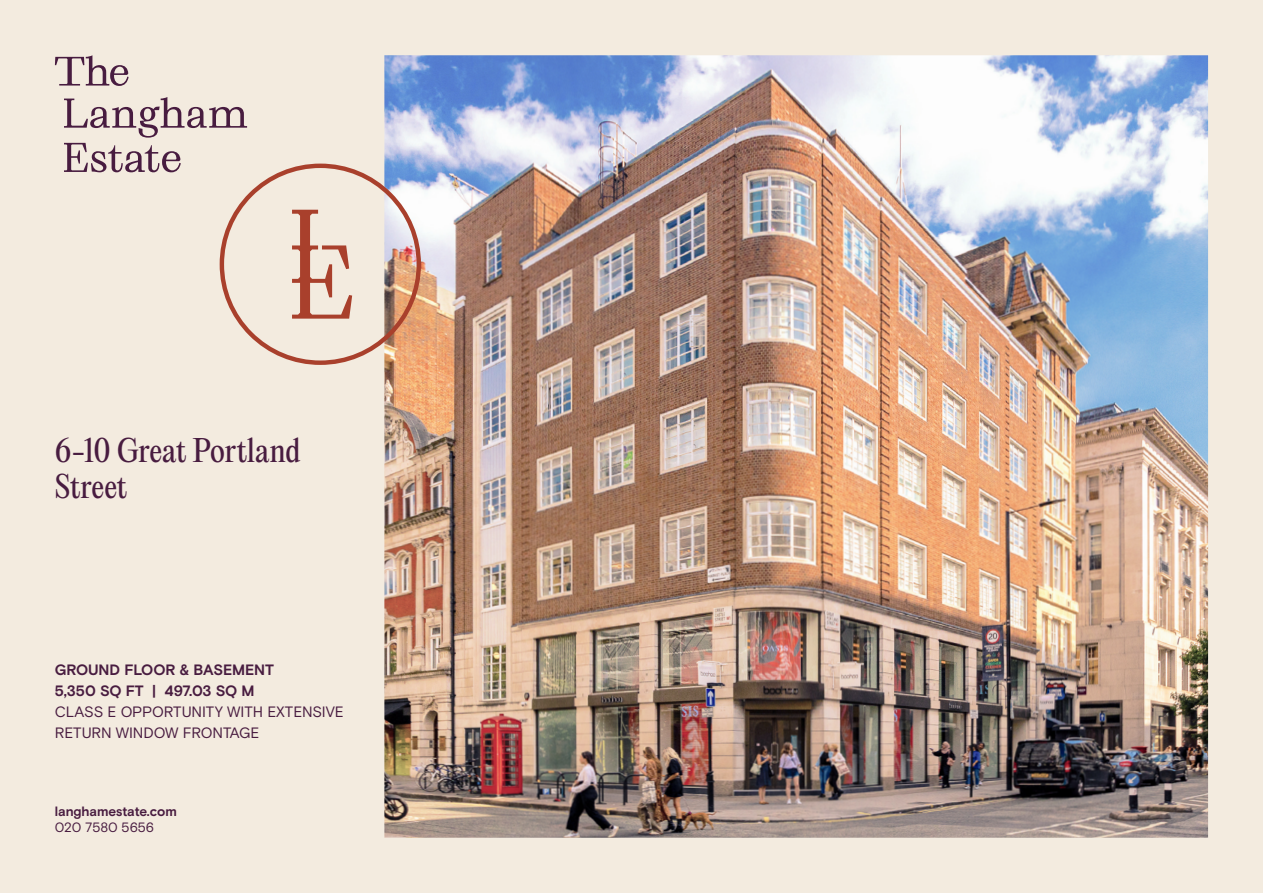
<style>
.page{position:relative;width:1263px;height:893px;background:#f3ebdf}
.page>*{position:absolute;margin:0;border:0;box-sizing:border-box;transform-origin:0 0}
.Pull_out_L{font:30px/36px "PP Editorial New";letter-spacing:-.01em;color:#481c40}
.LARGE_STATEMENT_CHARCOAL{font:15px/21px "Basis Grotesque Pro";letter-spacing:-.01em;color:#481c40}
.LARGE_STATEMENT_CHARCOAL-2{font:700 15px "Basis Grotesque Pro";letter-spacing:-.015em;color:#481c40}
.LARGE_STATEMENT_CHARCOAL-3{font:700 13.5px "Basis Grotesque Pro";letter-spacing:-.01em;color:#481c40}
.LARGE_STATEMENT_CHARCOAL-4{font:13.5px "Basis Grotesque Pro";color:#481c40}
</style>
<div class="page">
<img style="left:384px;top:55px;width:824px;height:783px">
<svg style="left:55px;top:55px;width:74px;height:31px"></svg>
<svg style="left:64px;top:97px;width:357px;height:268px"></svg>
<p class="Pull_out_L" style="left:55px;top:432px;width:247px">6-10 Great Portland<br>Street</p>
<p class="LARGE_STATEMENT_CHARCOAL-2" style="left:55px;top:661px;width:221px">GROUND FLOOR &amp; BASEMENT</p>
<p class="LARGE_STATEMENT_CHARCOAL-2" style="left:55px;top:682px;width:201px">5,350 SQ FT | 497.03 SQ M</p>
<p class="LARGE_STATEMENT_CHARCOAL" style="left:55px;top:702px;width:290px">CLASS E OPPORTUNITY WITH EXTENSIVE<br>RETURN WINDOW FRONTAGE</p>
<p class="LARGE_STATEMENT_CHARCOAL-3" style="left:55px;top:803px;width:124px">langhamestate.com</p>
<p class="LARGE_STATEMENT_CHARCOAL-4" style="left:55px;top:820px;width:101px">020 7580 5656</p>
</div>
